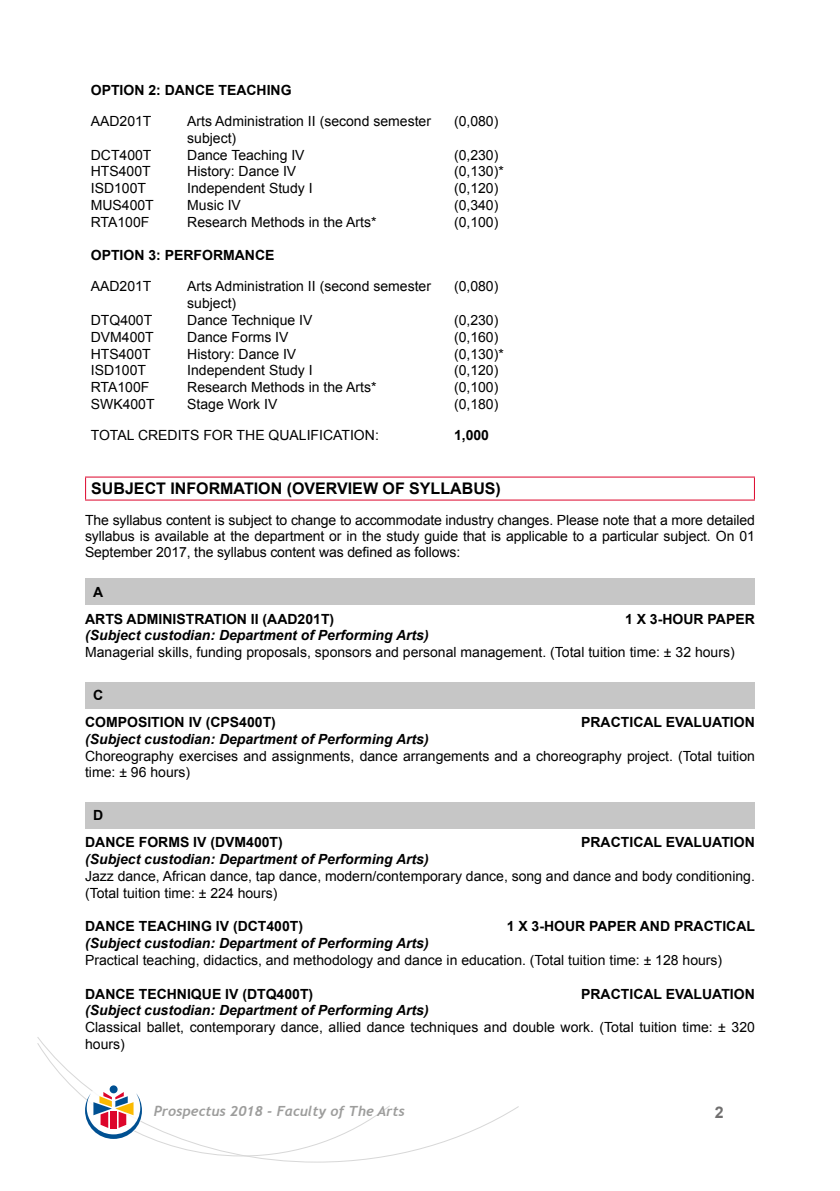
<style>
.page{position:relative;width:840px;height:1191px;background:#fff}
.page>*{position:absolute;margin:0;border:0;box-sizing:border-box;transform-origin:0 0}
.t1{font:700 16px "Arial";color:#000}
.t2{font:700 16px "Arial";color:#706f6f}
.t3{font:14px/16.8px "Arial";color:#000}
.t4{font:700 14px/26.8px "Arial";color:#000}
.t5{font:italic 700 14px "Arial";color:#000}
.t6{font:italic 700 14px "Trebuchet";color:#9d9d9c}
</style>
<div class="page">
<svg style="left:37px;top:1037px;width:482px;height:125px"></svg>
<div style="left:84px;top:1082px;width:58px;height:57px;background:#fff;border-radius:50%"></div>
<div style="left:110px;top:1085px;width:7px;height:8px;background:#005092;border-radius:50%"></div>
<svg style="left:85px;top:1092px;width:57px;height:47px"></svg>
<hr style="left:85px;top:476px;width:669px;height:1px;background:#dd052b">
<svg style="left:85px;top:477px;width:1px;height:22px"></svg>
<svg style="left:753px;top:477px;width:1px;height:22px"></svg>
<hr style="left:85px;top:499px;width:669px;height:1px;background:#dd052b">
<div style="left:85px;top:578px;width:669px;height:27px;background:#c6c6c6"></div>
<div style="left:85px;top:682px;width:669px;height:26px;background:#c6c6c6"></div>
<div style="left:85px;top:802px;width:669px;height:26px;background:#c6c6c6"></div>
<p class="t4" style="left:91px;top:77px;width:202px">OPTION 2: DANCE TEACHING</p>
<p class="t3" style="left:91px;top:113px;width:62px">AAD201T</p>
<p class="t3" style="left:187px;top:113px;width:245px">Arts Administration II (second semester</p>
<p class="t3" style="left:454px;top:113px;width:46px">(0,080)</p>
<p class="t3" style="left:187px;top:129px;width:51px">subject)</p>
<p class="t3" style="left:91px;top:146px;width:62px">DCT400T</p>
<p class="t3" style="left:187px;top:146px;width:119px">Dance Teaching IV</p>
<p class="t3" style="left:454px;top:146px;width:46px">(0,230)</p>
<p class="t3" style="left:91px;top:163px;width:61px">HTS400T</p>
<p class="t3" style="left:187px;top:163px;width:110px">History: Dance IV</p>
<p class="t3" style="left:454px;top:163px;width:51px">(0,130)*</p>
<p class="t3" style="left:91px;top:180px;width:57px">ISD100T</p>
<p class="t3" style="left:187px;top:180px;width:127px">Independent Study I</p>
<p class="t3" style="left:454px;top:180px;width:46px">(0,120)</p>
<p class="t3" style="left:91px;top:197px;width:65px">MUS400T</p>
<p class="t3" style="left:187px;top:197px;width:55px">Music IV</p>
<p class="t3" style="left:454px;top:197px;width:46px">(0,340)</p>
<p class="t3" style="left:91px;top:213px;width:60px">RTA100F</p>
<p class="t3" style="left:187px;top:213px;width:191px">Research Methods in the Arts*</p>
<p class="t3" style="left:454px;top:213px;width:46px">(0,100)</p>
<p class="t4" style="left:91px;top:242px;width:185px">OPTION 3: PERFORMANCE</p>
<p class="t3" style="left:91px;top:278px;width:62px">AAD201T</p>
<p class="t3" style="left:187px;top:278px;width:245px">Arts Administration II (second semester</p>
<p class="t3" style="left:454px;top:278px;width:46px">(0,080)</p>
<p class="t3" style="left:187px;top:295px;width:51px">subject)</p>
<p class="t3" style="left:91px;top:311px;width:63px">DTQ400T</p>
<p class="t3" style="left:187px;top:311px;width:127px">Dance Technique IV</p>
<p class="t3" style="left:454px;top:311px;width:46px">(0,230)</p>
<p class="t3" style="left:91px;top:328px;width:65px">DVM400T</p>
<p class="t3" style="left:187px;top:328px;width:103px">Dance Forms IV</p>
<p class="t3" style="left:454px;top:328px;width:46px">(0,160)</p>
<p class="t3" style="left:91px;top:345px;width:61px">HTS400T</p>
<p class="t3" style="left:187px;top:345px;width:110px">History: Dance IV</p>
<p class="t3" style="left:454px;top:345px;width:51px">(0,130)*</p>
<p class="t3" style="left:91px;top:362px;width:57px">ISD100T</p>
<p class="t3" style="left:187px;top:362px;width:127px">Independent Study I</p>
<p class="t3" style="left:454px;top:362px;width:46px">(0,120)</p>
<p class="t3" style="left:91px;top:379px;width:60px">RTA100F</p>
<p class="t3" style="left:187px;top:379px;width:191px">Research Methods in the Arts*</p>
<p class="t3" style="left:454px;top:379px;width:46px">(0,100)</p>
<p class="t3" style="left:91px;top:395px;width:65px">SWK400T</p>
<p class="t3" style="left:187px;top:395px;width:92px">Stage Work IV</p>
<p class="t3" style="left:454px;top:395px;width:46px">(0,180)</p>
<p class="t3" style="left:91px;top:426px;width:289px">TOTAL CREDITS FOR THE QUALIFICATION:</p>
<p class="t4" style="left:454px;top:421px;width:37px">1,000</p>
<p class="t1" style="left:91px;top:477px;width:411px">SUBJECT INFORMATION (OVERVIEW OF SYLLABUS)</p>
<p class="t3" style="left:85px;top:511px;width:671px;line-height:16px;text-align:justify">The syllabus content is subject to change to accommodate industry changes. Please note that a more detailed syllabus is available at the department or in the study guide that is applicable to a particular subject. On 01<br>September 2017, the syllabus content was defined as follows:</p>
<p class="t4" style="left:85px;top:578px;width:250px;text-indent:8px">A<br>ARTS ADMINISTRATION II (AAD201T)</p>
<p class="t4" style="left:624px;top:605px;width:131px">1 X 3-HOUR PAPER</p>
<p class="t5" style="left:85px;top:626px;width:345px">(Subject custodian: Department of Performing Arts)</p>
<p class="t3" style="left:85px;top:644px;width:650px">Managerial skills, funding proposals, sponsors and personal management. (Total tuition time: ± 32 hours)</p>
<p class="t4" style="left:85px;top:682px;width:192px;text-indent:8px">C<br>COMPOSITION IV (CPS400T)</p>
<p class="t4" style="left:581px;top:709px;width:175px">PRACTICAL EVALUATION</p>
<p class="t5" style="left:85px;top:729px;width:345px">(Subject custodian: Department of Performing Arts)</p>
<p class="t3" style="left:85px;top:747px;width:671px">Choreography exercises and assignments, dance arrangements and a choreography project. (Total tuition time: ± 96 hours)</p>
<p class="t4" style="left:85px;top:802px;width:199px;text-indent:8px">D<br>DANCE FORMS IV (DVM400T)</p>
<p class="t4" style="left:581px;top:829px;width:175px">PRACTICAL EVALUATION</p>
<p class="t5" style="left:85px;top:850px;width:345px">(Subject custodian: Department of Performing Arts)</p>
<p class="t3" style="left:85px;top:867px;width:671px">Jazz dance, African dance, tap dance, modern/contemporary dance, song and dance and body conditioning. (Total tuition time: ± 224 hours)</p>
<p class="t4" style="left:85px;top:913px;width:219px">DANCE TEACHING IV (DCT400T)</p>
<p class="t4" style="left:506px;top:913px;width:250px">1 X 3-HOUR PAPER AND PRACTICAL</p>
<p class="t5" style="left:85px;top:934px;width:345px">(Subject custodian: Department of Performing Arts)</p>
<p class="t3" style="left:85px;top:951px;width:638px">Practical teaching, didactics, and methodology and dance in education. (Total tuition time: ± 128 hours)</p>
<p class="t4" style="left:85px;top:980px;width:229px">DANCE TECHNIQUE IV (DTQ400T)</p>
<p class="t4" style="left:581px;top:980px;width:175px">PRACTICAL EVALUATION</p>
<p class="t5" style="left:85px;top:1001px;width:345px">(Subject custodian: Department of Performing Arts)</p>
<p class="t3" style="left:85px;top:1018px;width:671px">Classical ballet, contemporary dance, allied dance techniques and double work. (Total tuition time: ± 320 hours)</p>
<p class="t6" style="left:154px;top:1102px;width:252px">Prospectus 2018 - Faculty of The Arts</p>
<p class="t2" style="left:714px;top:1100px;width:10px">2</p>
</div>
